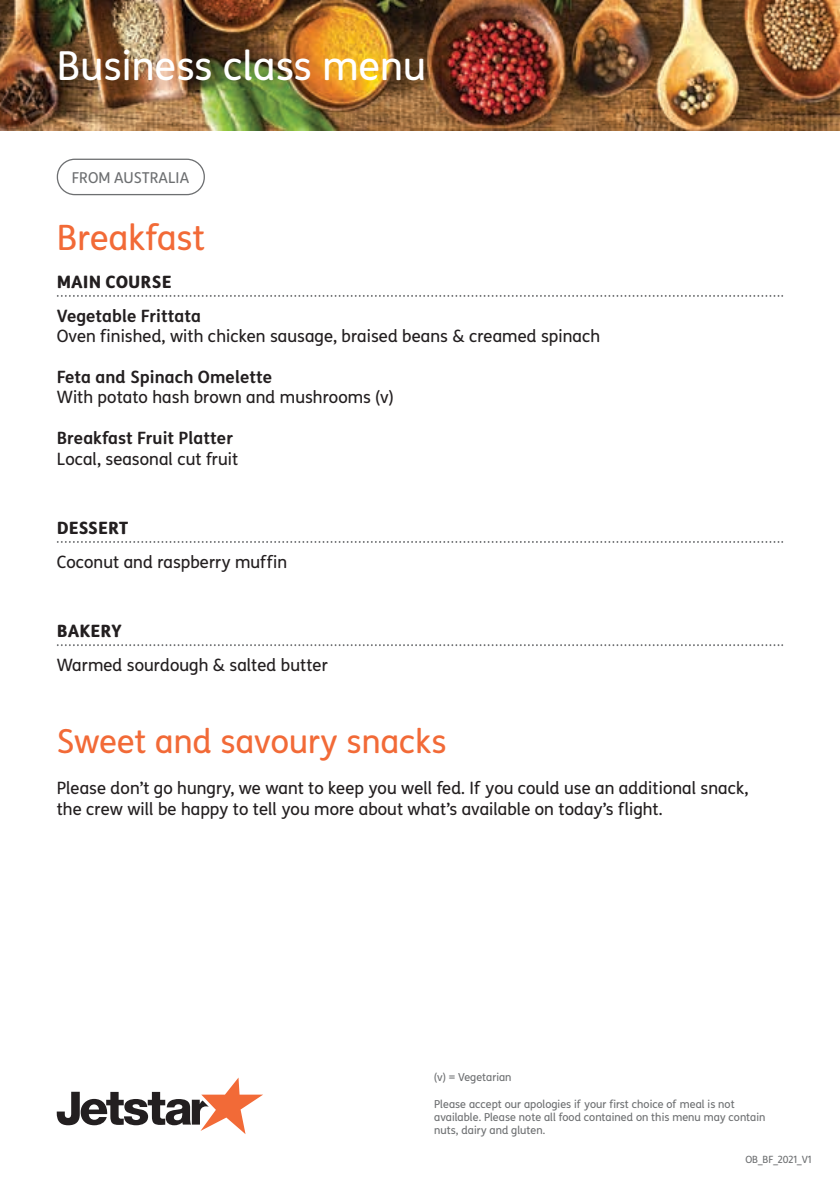
<style>
.page{position:relative;width:840px;height:1191px;background:#fff}
.page>*{position:absolute;margin:0;border:0;box-sizing:border-box;transform-origin:0 0}
.t1{font:40px "Jetstar Happy";color:#fff}
.t2{font:35px "Jetstar Happy";color:#f26a37}
.t3{font:33px "Jetstar Happy";color:#f26a37}
.t4{font:17px/20.4px "Jetstar Happy";color:#231f20}
.t5{font:700 17px "Jetstar Happy";color:#231f20}
.t6{font:800 17px "Jetstar Happy";color:#231f20}
.t7{font:15px "Jetstar Happy";color:#6d6f71}
.t8{font:11px/13.2px "Jetstar Happy";color:#6d6f71}
.t9{font:10px "Jetstar Happy";color:#6d6f71}
</style>
<div class="page">
<svg style="left:57px;top:1077px;width:206px;height:57px"></svg>
<svg style="left:58px;top:295px;width:724px;height:2px"></svg>
<div style="left:57px;top:159px;width:148px;height:36px;border:1px solid #6d6f71;border-radius:17px"></div>
<img style="left:0;top:0;width:839px;height:130px">
<svg style="left:58px;top:644px;width:724px;height:2px"></svg>
<svg style="left:58px;top:541px;width:724px;height:2px"></svg>
<h1 class="t1" style="left:57px;top:41px;width:371px">Business class menu</h1>
<p class="t7" style="left:72px;top:168px;width:119px">FROM AUSTRALIA</p>
<h2 class="t2" style="left:57px;top:216px;width:150px">Breakfast</h2>
<p class="t6" style="left:57px;top:271px;width:116px">MAIN COURSE</p>
<p class="t5" style="left:57px;top:305px;width:146px">Vegetable Frittata</p>
<p class="t4" style="left:57px;top:326px;width:544px">Oven finished, with chicken sausage, braised beans &amp; creamed spinach</p>
<p class="t5" style="left:57px;top:366px;width:217px">Feta and Spinach Omelette</p>
<p class="t4" style="left:57px;top:387px;width:338px">With potato hash brown and mushrooms (v)</p>
<p class="t5" style="left:57px;top:427px;width:178px">Breakfast Fruit Platter</p>
<p class="t4" style="left:57px;top:448px;width:183px">Local, seasonal cut fruit</p>
<p class="t6" style="left:57px;top:517px;width:73px">DESSERT</p>
<p class="t4" style="left:57px;top:551px;width:232px">Coconut and raspberry muffin</p>
<p class="t6" style="left:57px;top:620px;width:66px">BAKERY</p>
<p class="t4" style="left:57px;top:654px;width:272px">Warmed sourdough &amp; salted butter</p>
<h3 class="t3" style="left:57px;top:720px;width:391px">Sweet and savoury snacks</h3>
<p class="t4" style="left:57px;top:778px;width:693px">Please don’t go hungry, we want to keep you well fed. If you could use an additional snack, the crew will be happy to tell you more about what’s available on today’s flight.</p>
<p class="t8" style="left:434px;top:1070px;width:79px">(v) = Vegetarian</p>
<p class="t8" style="left:434px;top:1097px;width:332px">Please accept our apologies if your first choice of meal is not available. Please note all food contained on this menu may contain nuts, dairy and gluten.</p>
<p class="t9" style="left:744px;top:1152px;width:68px">OB_BF_2021_V1</p>
</div>
